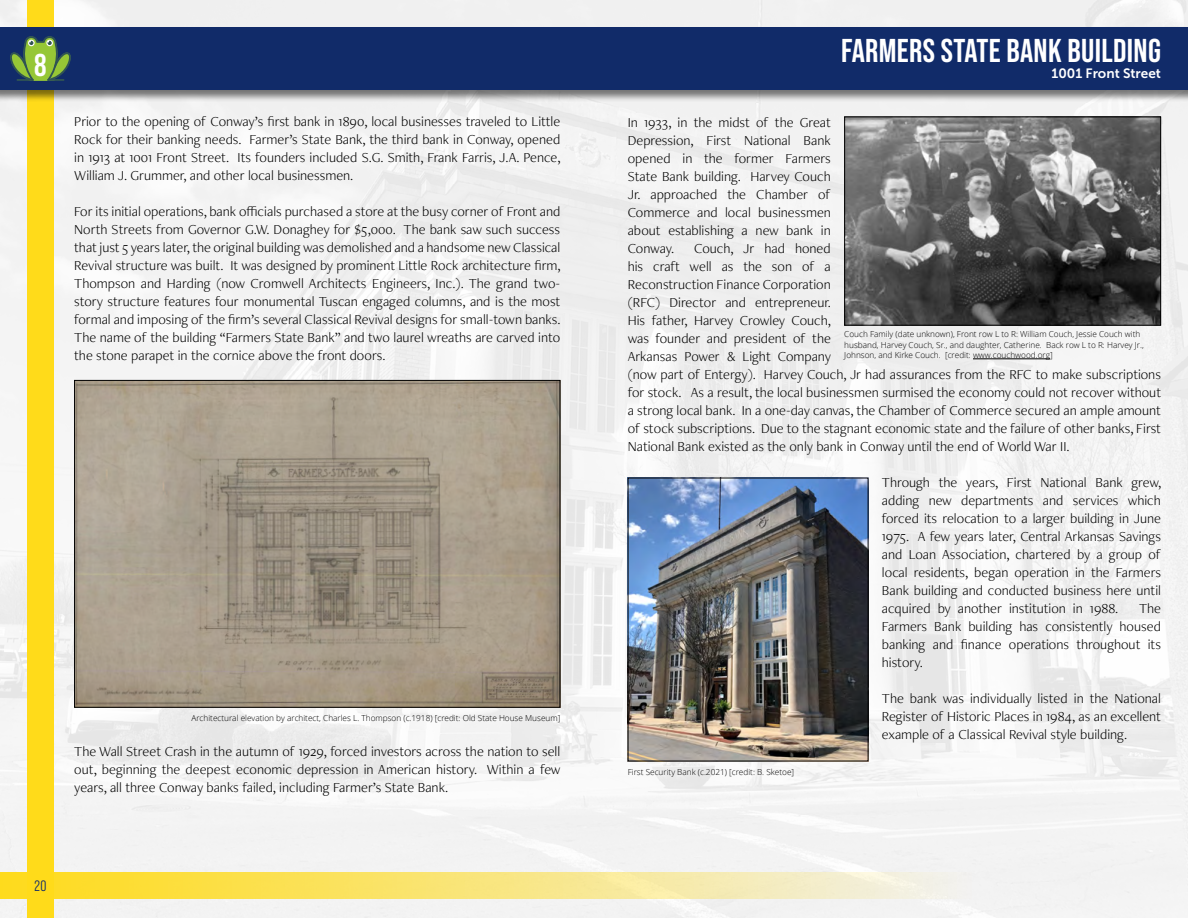
<style>
.page{position:relative;width:1188px;height:918px;background:#fff}
.page>*{position:absolute;margin:0;border:0;box-sizing:border-box;transform-origin:0 0}
.t1{font:700 33px "Bebas Neue Pro";letter-spacing:.01em;color:#fff}
.t2{font:700 31.5px "Bebas Neue Pro";color:#fff}
.t3{font:15px "Bebas Neue Pro Middle";color:#112b69}
.t4{font:300 14.25px/18px "Freight Neo Pro";color:#000;text-align:justify}
.t5{font:13.5px "Museo Sans 700";color:#fff}
.t6{font:300 8.25px/10.5px "Open Sans";color:#000}
</style>
<div class="page">
<img style="left:0;top:0;width:1188px;height:918px">
<img style="left:844px;top:119px;width:317px;height:207px">
<div style="left:844px;top:117px;width:317px;height:208px;border:1px solid #000"></div>
<img style="left:630px;top:480px;width:236px;height:279px">
<div style="left:628px;top:478px;width:240px;height:283px;border:1px solid #000"></div>
<img style="left:76px;top:382px;width:482px;height:324px">
<div style="left:74px;top:380px;width:486px;height:328px;border:1px solid #000"></div>
<hr style="left:973px;top:359px;width:77px;height:1px;background:#000">
<div style="left:27px;top:0;width:27px;height:918px;background:#ffdb1a"></div>
<div style="left:0;top:872px;width:1188px;height:27px;background:linear-gradient(to right,#ffdb1a,#f1f6ff)"></div>
<div style="left:0;top:26px;width:1188px;height:76px;background:#000;opacity:.51"></div>
<div style="left:0;top:27px;width:1188px;height:63px;background:#112b69"></div>
<svg style="left:10px;top:36px;width:61px;height:45px"></svg>
<h2 class="t2" style="left:34px;top:47px;width:14px">8</h2>
<p class="t4" style="left:74px;top:111px;width:488px">Prior to the opening of Conway’s first bank in 1890, local businesses traveled to Little Rock for their banking needs. Farmer’s State Bank, the third bank in Conway, opened in 1913 at 1001 Front Street. Its founders included S.G. Smith, Frank Farris, J.A. Pence, William J. Grummer, and other local businessmen.</p>
<p class="t4" style="left:74px;top:201px;width:488px">For its initial operations, bank officials purchased a store at the busy corner of Front and North Streets from Governor G.W. Donaghey for $5,000. The bank saw such success that just 5 years later, the original building was demolished and a handsome new Classical Revival structure was built. It was designed by prominent Little Rock architecture firm, Thompson and Harding (now Cromwell Architects Engineers, Inc.). The grand two&shy;story structure features four monumental Tuscan engaged columns, and is the most formal and imposing of the firm’s several Classical Revival designs for small-town banks.<br>The name of the building “Farmers State Bank” and two laurel wreaths are carved into the stone parapet in the cornice above the front doors.</p>
<p class="t6" style="left:191px;top:713px;width:370px">Architectural elevation by architect, Charles L. Thompson (c.1918) [credit: Old State House Museum]</p>
<p class="t4" style="left:74px;top:741px;width:488px">The Wall Street Crash in the autumn of 1929, forced investors across the nation to sell out, beginning the deepest economic depression in American history. Within a few years, all three Conway banks failed, including Farmer’s State Bank.</p>
<p class="t3" style="left:35px;top:877px;width:13px">20</p>
<h1 class="t1" style="left:841px;top:31px;width:321px">FARMERS STATE BANK BUILDING</h1>
<p class="t5" style="left:1052px;top:66px;width:111px">1001 Front Street</p>
<p class="t4" style="left:628px;top:113px;width:205px">In 1933, in the midst of the Great Depression, First National Bank opened in the former Farmers State Bank building. Harvey Couch Jr. approached the Chamber of Commerce and local businessmen about establishing a new bank in Conway.</p>
<p class="t4" style="left:628px;top:239px;width:535px;text-align:left;text-indent:66px">Couch, Jr had honed<br>his craft well as the son of a<br>Reconstruction Finance Corporation<br>(RFC) Director and entrepreneur.<br>His father, Harvey Crowley Couch,<br>was founder and president of the<br>Arkansas Power &amp; Light Company<br>(now part of Entergy). Harvey Couch, Jr had assurances from the RFC to make subscriptions for stock. As a result, the local businessmen surmised the economy could not recover without a strong local bank. In a one-day canvas, the Chamber of Commerce secured an ample amount of stock subscriptions. Due to the stagnant economic state and the failure of other banks, First National Bank existed as the only bank in Conway until the end of World War II.</p>
<p class="t4" style="left:882px;top:473px;width:281px">Through the years, First National Bank grew, adding new departments and services which forced its relocation to a larger building in June 1975. A few years later, Central Arkansas Savings and Loan Association, chartered by a group of local residents, began operation in the Farmers Bank building and conducted business here until acquired by another institution in 1988.</p>
<p class="t6" style="left:844px;top:329px;width:301px">Couch Family (date unknown), Front row L to R: William Couch, Jessie Couch with husband, Harvey Couch, Sr., and daughter, Catherine. Back row L to R: Harvey Jr.,<br>Johnson, and Kirke Couch. [credit: www.couchwood.org]</p>
<p class="t4" style="left:882px;top:599px;width:281px;text-indent:257px">The Farmers Bank building has consistently housed banking and finance operations throughout its history.</p>
<p class="t4" style="left:882px;top:689px;width:281px">The bank was individually listed in the National Register of Historic Places in 1984, as an excellent example of a Classical Revival style building.</p>
<p class="t6" style="left:628px;top:767px;width:168px">First Security Bank (c.2021) [credit: B. Sketoe]</p>
</div>
